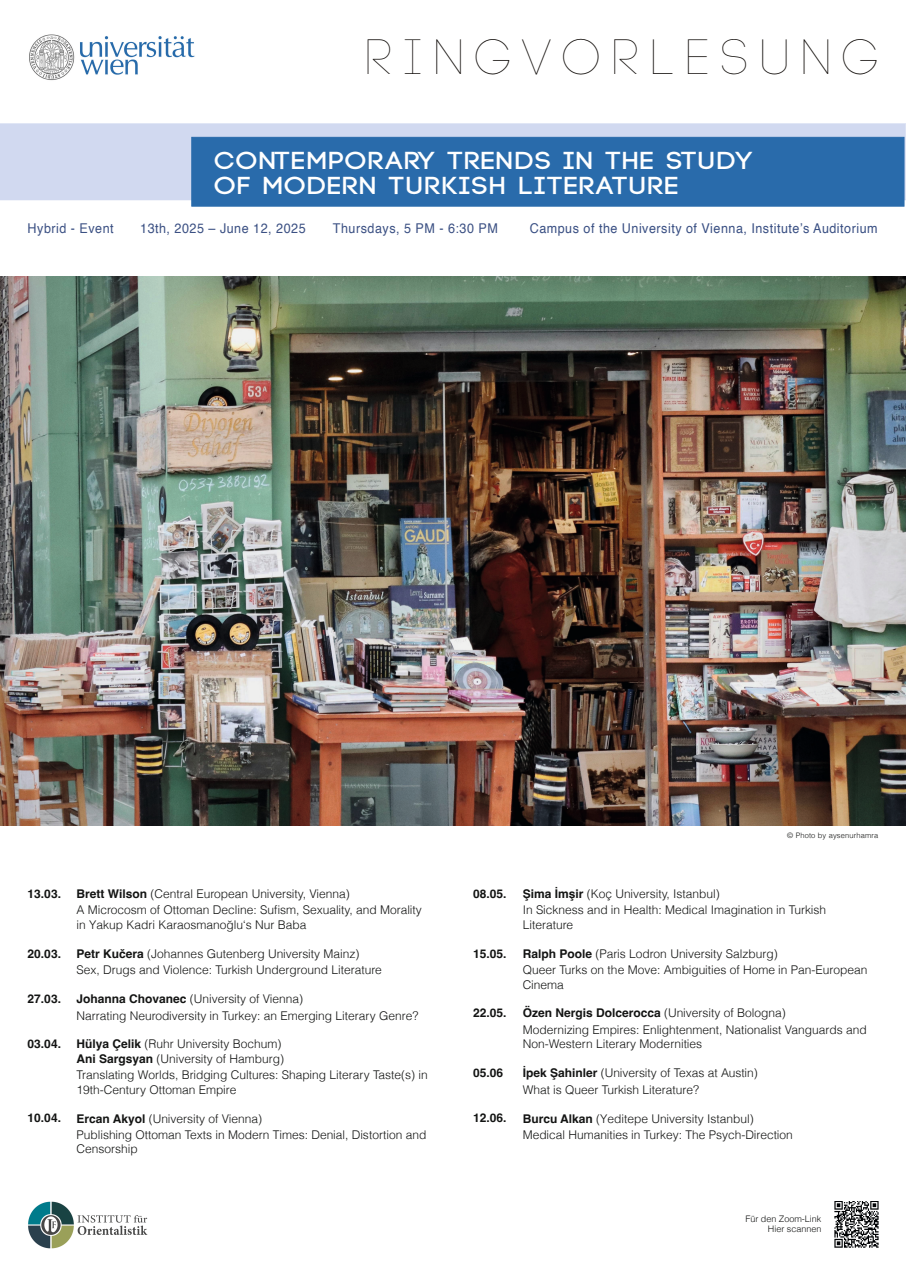
<style>
.page{position:relative;width:906px;height:1276px;background:#fff}
.page>*{position:absolute;margin:0;border:0;box-sizing:border-box;transform-origin:0 0}
.t1{font:300 49.5px "Code";letter-spacing:.25em;color:#110d0a}
.t2{font:700 24.6px/25.5px "Code";letter-spacing:.06em;color:#fff;scale:1.14 1}
.t3{font:13.5px "Helvetica";letter-spacing:.04em;color:#3b5083;scale:.93 1}
.t4{font:13.5px "Helvetica";letter-spacing:.04em;color:#394f83;scale:.93 1}
.t5{font:300 12px/16.5px "Helvetica";color:#131413}
.t6{font:700 12px "Helvetica";color:#131413}
.t7{font:300 9px/10.5px "Helvetica";color:#131413;text-align:right}
.t8{font:300 7.5px "Helvetica";letter-spacing:.02em;color:#131413}
.s1{font-weight:700}
</style>
<div class="page">
<svg style="left:0;top:123px;width:906px;height:77px;background:#d0d8ef"></svg>
<div style="left:191px;top:137px;width:713px;height:69px;background:#296bab"></div>
<img style="left:28px;top:1201px;width:120px;height:47px">
<img style="left:29px;top:34px;width:166px;height:47px">
<img style="left:834px;top:1201px;width:44px;height:47px">
<img style="left:0;top:276px;width:906px;height:549px">
<h1 class="t1" style="left:365px;top:33px;width:513px">RINGVORLESUNG</h1>
<h2 class="t2" style="left:215px;top:148px;width:473px">CONTEMPORARY TRENDS IN THE STUDY<br>OF MODERN TURKISH LITERATURE</h2>
<p class="t3" style="left:28px;top:218px;width:94px">Hybrid - Event</p>
<p class="t3" style="left:140px;top:218px;width:179px">13th, 2025 – June 12, 2025</p>
<p class="t3" style="left:333px;top:218px;width:179px">Thursdays, 5 PM - 6:30 PM</p>
<p class="t4" style="left:530px;top:218px;width:375px">Campus of the University of Vienna, Institute’s Auditorium</p>
<p class="t6" style="left:28px;top:886px;width:35px">13.03.</p>
<p class="t6" style="left:28px;top:946px;width:35px">20.03.</p>
<p class="t6" style="left:28px;top:991px;width:35px">27.03.</p>
<p class="t6" style="left:28px;top:1036px;width:35px">03.04.</p>
<p class="t6" style="left:28px;top:1111px;width:35px">10.04.</p>
<p class="t5" style="left:77px;top:884px;width:347px"><span class="s1">Brett Wilson</span> (Central European University, Vienna)<br>A Microcosm of Ottoman Decline: Sufism, Sexuality, and Morality</p>
<p class="t5" style="left:77px;top:915px;width:231px">in Yakup Kadri Karaosmanoğlu‘s Nur Baba</p>
<p class="t5" style="left:77px;top:944px;width:307px"><span class="s1">Petr Kučera</span> (Johannes Gutenberg University Mainz)<br>Sex, Drugs and Violence: Turkish Underground Literature</p>
<p class="t5" style="left:77px;top:989px;width:343px"><span class="s1">Johanna Chovanec</span> (University of Vienna)<br>Narrating Neurodiversity in Turkey: an Emerging Literary Genre?</p>
<p class="t5" style="left:77px;top:1036px;width:209px;line-height:14.4px"><span class="s1">Hülya Çelik</span> (Ruhr University Bochum)<br><span class="s1">Ani Sargsyan</span> (University of Hamburg)</p>
<p class="t5" style="left:77px;top:1067px;width:353px;line-height:14.4px">Translating Worlds, Bridging Cultures: Shaping Literary Taste(s) in<br>19th-Century Ottoman Empire</p>
<p class="t5" style="left:77px;top:1109px;width:351px"><span class="s1">Ercan Akyol</span> (University of Vienna)<br>Publishing Ottoman Texts in Modern Times: Denial, Distortion and</p>
<p class="t5" style="left:77px;top:1140px;width:63px">Censorship</p>
<p class="t8" style="left:787px;top:828px;width:92px">© Photo by aysenurhamra</p>
<p class="t6" style="left:473px;top:886px;width:35px">08.05.</p>
<p class="t6" style="left:473px;top:946px;width:35px">15.05.</p>
<p class="t6" style="left:473px;top:1006px;width:35px">22.05.</p>
<p class="t6" style="left:473px;top:1065px;width:32px">05.06</p>
<p class="t6" style="left:473px;top:1111px;width:35px">12.06.</p>
<p class="t5" style="left:523px;top:884px;width:305px"><span class="s1">Şima İmşir</span> (Koç University, Istanbul)<br>In Sickness and in Health: Medical Imagination in Turkish</p>
<p class="t5" style="left:523px;top:915px;width:52px">Literature</p>
<p class="t5" style="left:523px;top:944px;width:346px"><span class="s1">Ralph Poole</span> (Paris Lodron University Salzburg)<br>Queer Turks on the Move: Ambiguities of Home in Pan-European</p>
<p class="t5" style="left:523px;top:975px;width:43px">Cinema</p>
<p class="t5" style="left:523px;top:1004px;width:345px"><span class="s1">Özen Nergis Dolcerocca</span> (University of Bologna)<br>Modernizing Empires: Enlightenment, Nationalist Vanguards and</p>
<p class="t5" style="left:523px;top:1035px;width:181px">Non-Western Literary Modernities</p>
<p class="t5" style="left:523px;top:1063px;width:237px"><span class="s1">İpek Şahinler</span> (University of Texas at Austin)<br>What is Queer Turkish Literature?</p>
<p class="t5" style="left:523px;top:1109px;width:272px"><span class="s1">Burcu Alkan</span> (Yeditepe University Istanbul)<br>Medical Humanities in Turkey: The Psych-Direction</p>
<p class="t7" style="left:745px;top:1212px;width:78px">Für den Zoom-Link<br>Hier scannen</p>
</div>
